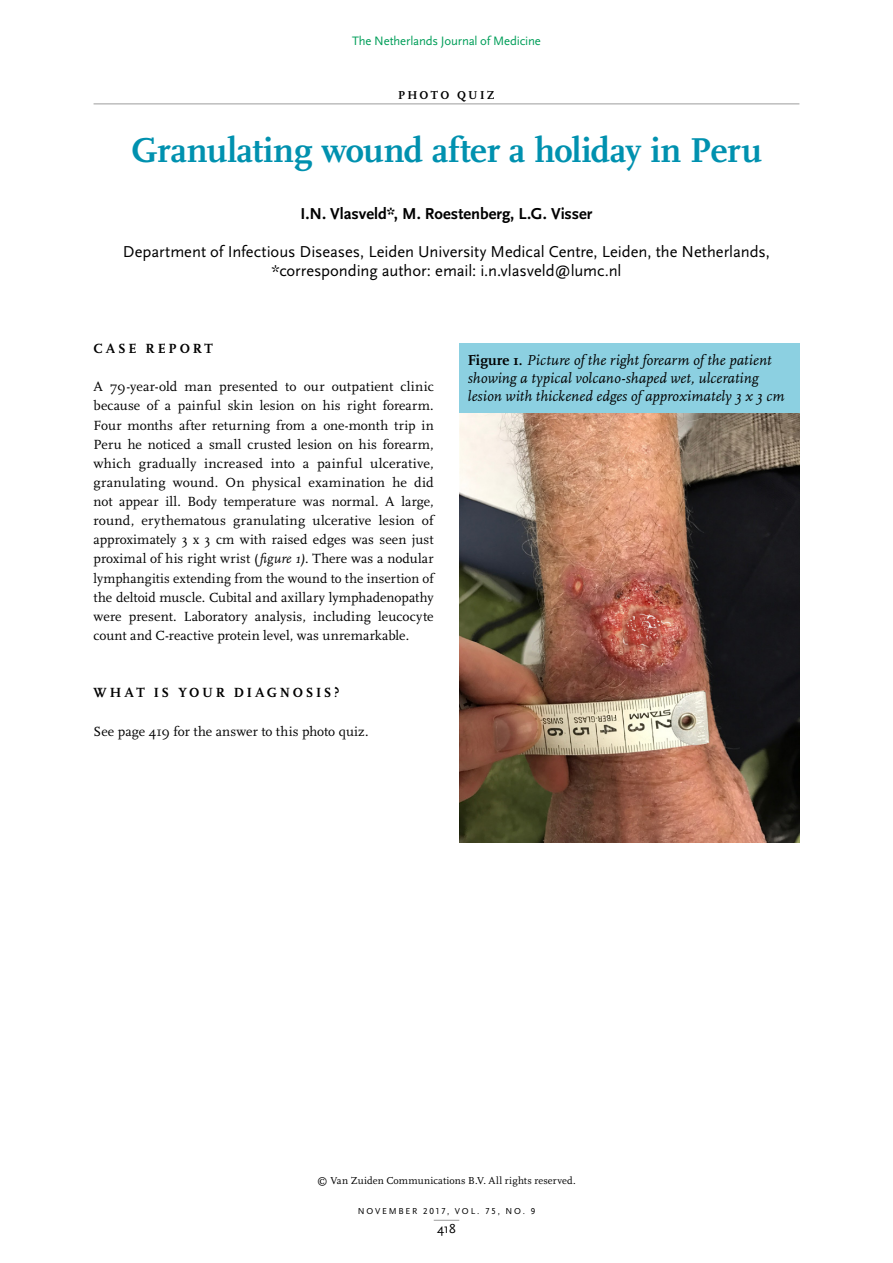
<style>
.page{position:relative;width:893px;height:1263px;background:#fff}
.page>*{position:absolute;margin:0;border:0;box-sizing:border-box;transform-origin:0 0}
.kop{font:700 36px "Scala";letter-spacing:-.01em;color:#0091af}
.auteursinfo{font:16.5px/19.2px "Scala Sans";letter-spacing:-.005em;color:#000;text-align:center}
.auteurs{font:700 16.5px "Scala Sans";color:#000}
.t1{font:italic 15px/18px "Scala";letter-spacing:.01em;color:#000}
.brood_grep{font:13.8px/19.2px "Scala";letter-spacing:.005em;color:#000;text-align:justify}
.tussenkop_1{font:700 13.8px "Scala";letter-spacing:.19em;color:#000}
.t2{font:13.5px "Scala Sans";color:#000}
.t3{font:12.75px "Scala Sans";letter-spacing:-.01em;color:#009e59}
.rubriek{font:700 12px "Scala";letter-spacing:.195em;color:#000}
.t4{font:10.5px "Scala";letter-spacing:.015em;color:#000}
.t5{font:9px "Scala Sans Caps";letter-spacing:.195em;color:#000}
.s1{font-style:italic}
.s2{font-weight:700;font-style:normal}
</style>
<div class="page">
<svg style="left:434px;top:1220px;width:25px;height:1px"></svg>
<hr style="left:94px;top:104px;width:705px;height:1px;background:#9d9d9c">
<div style="left:459px;top:343px;width:340px;height:71px;background:#8cd0e1"></div>
<img style="left:459px;top:414px;width:340px;height:428px">
<p class="t3" style="left:352px;top:34px;width:190px">The Netherlands Journal of Medicine</p>
<p class="rubriek" style="left:398px;top:88px;width:98px">PHOTO QUIZ</p>
<p class="kop" style="left:131px;top:129px;width:632px">Granulating wound after a holiday in Peru</p>
<p class="auteurs" style="left:300px;top:205px;width:294px">I.N. Vlasveld*, M. Roestenberg, L.G. Visser</p>
<p class="auteursinfo" style="left:123px;top:243px;width:649px">Department of Infectious Diseases, Leiden University Medical Centre, Leiden, the Netherlands, *corresponding author: email: i.n.vlasveld@lumc.nl</p>
<p class="tussenkop_1" style="left:94px;top:341px;width:121px">CASE REPORT</p>
<p class="brood_grep" style="left:94px;top:377px;width:342px">A 79-year-old man presented to our outpatient clinic because of a painful skin lesion on his right forearm.<br>Four months after returning from a one-month trip in Peru he noticed a small crusted lesion on his forearm, which gradually increased into a painful ulcerative, granulating wound. On physical examination he did not appear ill. Body temperature was normal. A large, round, erythematous granulating ulcerative lesion of approximately 3 x 3 cm with raised edges was seen just proximal of his right wrist (<span class="s1">figure 1)</span>. There was a nodular lymphangitis extending from the wound to the insertion of the deltoid muscle. Cubital and axillary lymphadenopathy were present. Laboratory analysis, including leucocyte count and C-reactive protein level, was unremarkable.</p>
<p class="tussenkop_1" style="left:94px;top:685px;width:248px">WHAT IS YOUR DIAGNOSIS?</p>
<p class="brood_grep" style="left:94px;top:722px;width:276px">See page 419 for the answer to this photo quiz.</p>
<p class="t1" style="left:468px;top:352px;width:318px"><span class="s2">Figure 1.</span> Picture of the right forearm of the patient showing a typical volcano-shaped wet, ulcerating lesion with thickened edges of approximately 3 x 3 cm</p>
<p class="t4" style="left:317px;top:1174px;width:260px">© Van Zuiden Communications B.V. All rights reserved.</p>
<p class="t5" style="left:358px;top:1206px;width:179px">NOVEMBER 2017, VOL. 75, NO. 9</p>
<p class="t2" style="left:437px;top:1221px;width:20px">418</p>
</div>
